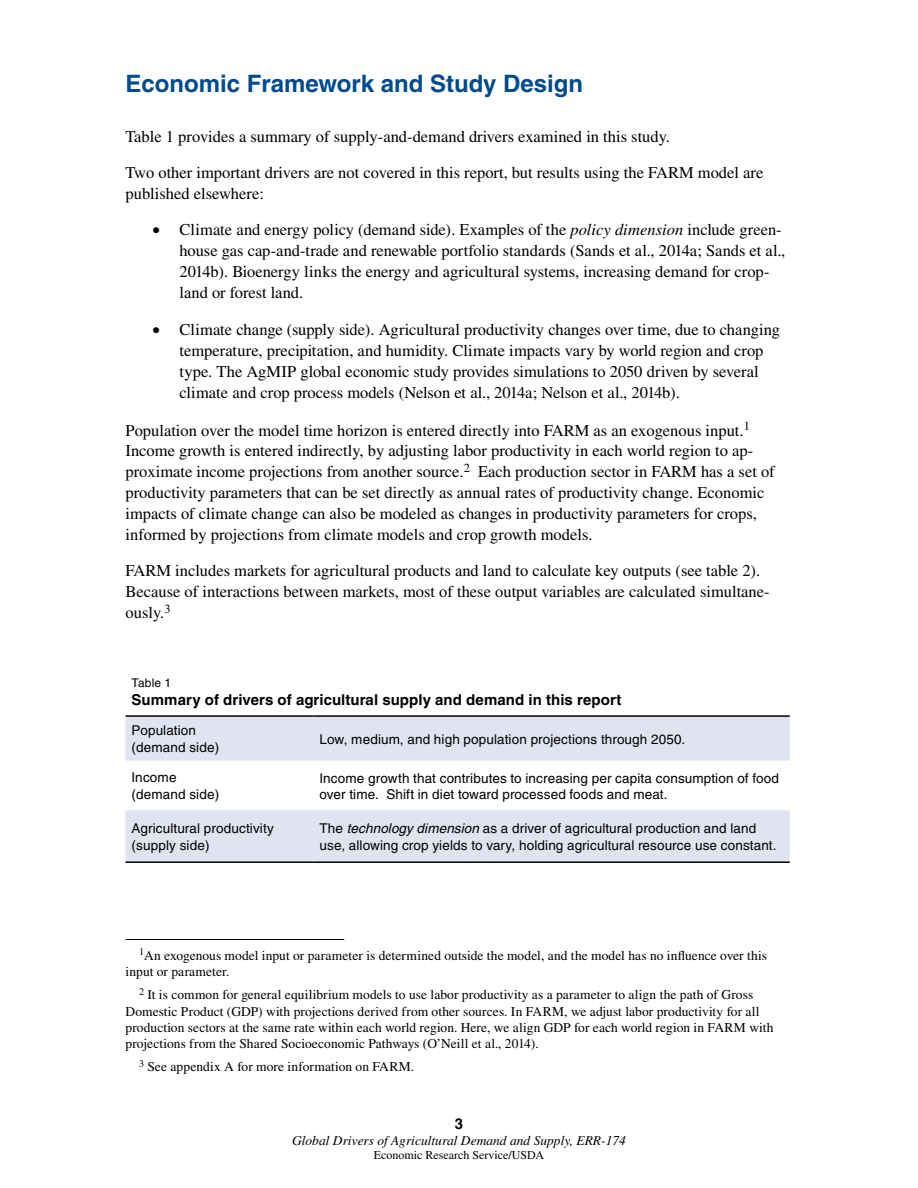
<style>
.page{position:relative;width:918px;height:1188px;background:#fff}
.page>*{position:absolute;margin:0;border:0;box-sizing:border-box;transform-origin:0 0}
.t1{font:700 24px "Helvetica";color:#004b8d}
.t2{font:16.5px/21px "Times";color:#000}
.t3{font:700 15px "Helvetica";letter-spacing:.005em;color:#000}
.t4{font:13.5px/16.2px "Times";letter-spacing:.005em;color:#000}
.t5{font:13.5px/17px "Helvetica";letter-spacing:.01em;color:#000}
.t6{font:italic 13.5px "Times";color:#000}
.t7{font:12px "Times";color:#000}
.t8{font:12px "Helvetica";letter-spacing:.015em;color:#000}
.s1{font-style:italic}
</style>
<div class="page">
<hr style="left:126px;top:939px;width:218px;height:1px;background:#000">
<svg style="left:126px;top:717px;width:664px;height:144px;fill:#e1e4f0"></svg>
<hr style="left:126px;top:715px;width:188px;height:2px;background:#000">
<hr style="left:314px;top:715px;width:476px;height:2px;background:#000">
<hr style="left:126px;top:861px;width:188px;height:2px;background:#000">
<hr style="left:314px;top:861px;width:476px;height:2px;background:#000">
<h1 class="t1" style="left:126px;top:69px;width:459px">Economic Framework and Study Design</h1>
<p class="t2" style="left:126px;top:118px;width:639px;line-height:36px">Table 1 provides a summary of supply-and-demand drivers examined in this study.<br>Two other important drivers are not covered in this report, but results using the FARM model are</p>
<p class="t2" style="left:126px;top:183px;width:140px">published elsewhere:</p>
<p class="t2" style="left:180px;top:219px;width:607px;text-indent:-27px">• Climate and energy policy (demand side). Examples of the <span class="s1">policy dimension</span> include green&shy;house gas cap-and-trade and renewable portfolio standards (Sands et al., 2014a; Sands et al., 2014b). Bioenergy links the energy and agricultural systems, increasing demand for crop&shy;land or forest land.</p>
<p class="t2" style="left:180px;top:319px;width:602px;text-indent:-27px">• Climate change (supply side). Agricultural productivity changes over time, due to changing temperature, precipitation, and humidity. Climate impacts vary by world region and crop type. The AgMIP global economic study provides simulations to 2050 driven by several climate and crop process models (Nelson et al., 2014a; Nelson et al., 2014b).</p>
<p class="t2" style="left:126px;top:419px;width:651px">Population over the model time horizon is entered directly into FARM as an exogenous input.<sup>1<br></sup>Income growth is entered indirectly, by adjusting labor productivity in each world region to ap&shy;proximate income projections from another source.<sup>2</sup> Each production sector in FARM has a set of productivity parameters that can be set directly as annual rates of productivity change. Economic impacts of climate change can also be modeled as changes in productivity parameters for crops, informed by projections from climate models and crop growth models.</p>
<p class="t2" style="left:126px;top:560px;width:646px">FARM includes markets for agricultural products and land to calculate key outputs (see table 2).<br>Because of interactions between markets, most of these output variables are calculated simultane&shy;ously.<sup>3</sup></p>
<p class="t8" style="left:132px;top:676px;width:41px">Table 1</p>
<p class="t3" style="left:132px;top:691px;width:491px">Summary of drivers of agricultural supply and demand in this report</p>
<p class="t5" style="left:132px;top:722px;width:89px">Population (demand side)</p>
<p class="t5" style="left:320px;top:730px;width:367px">Low, medium, and high population projections through 2050.</p>
<p class="t5" style="left:132px;top:769px;width:89px">Income (demand side)</p>
<p class="t5" style="left:320px;top:770px;width:461px;line-height:16.2px">Income growth that contributes to increasing per capita consumption of food over time. Shift in diet toward processed foods and meat.</p>
<p class="t5" style="left:132px;top:820px;width:144px">Agricultural productivity (supply side)</p>
<p class="t5" style="left:320px;top:821px;width:459px;line-height:16.2px">The <span class="s1">technology dimension</span> as a driver of agricultural production and land use, allowing crop yields to vary, holding agricultural resource use constant.</p>
<p class="t4" style="left:126px;top:947px;width:643px;text-indent:14px"><sup>1</sup>An exogenous model input or parameter is determined outside the model, and the model has no influence over this input or parameter.</p>
<p class="t4" style="left:126px;top:987px;width:650px;text-indent:14px"><sup>2</sup> It is common for general equilibrium models to use labor productivity as a parameter to align the path of Gross Domestic Product (GDP) with projections derived from other sources. In FARM, we adjust labor productivity for all production sectors at the same rate within each world region. Here, we align GDP for each world region in FARM with projections from the Shared Socioeconomic Pathways (O’Neill et al., 2014).</p>
<p class="t4" style="left:139px;top:1058px;width:277px"><sup>3</sup> See appendix A for more information on FARM.</p>
<p class="t3" style="left:455px;top:1114px;width:10px">3</p>
<p class="t6" style="left:292px;top:1133px;width:335px">Global Drivers of Agricultural Demand and Supply, ERR-174</p>
<p class="t7" style="left:374px;top:1148px;width:172px">Economic Research Service/USDA</p>
</div>
